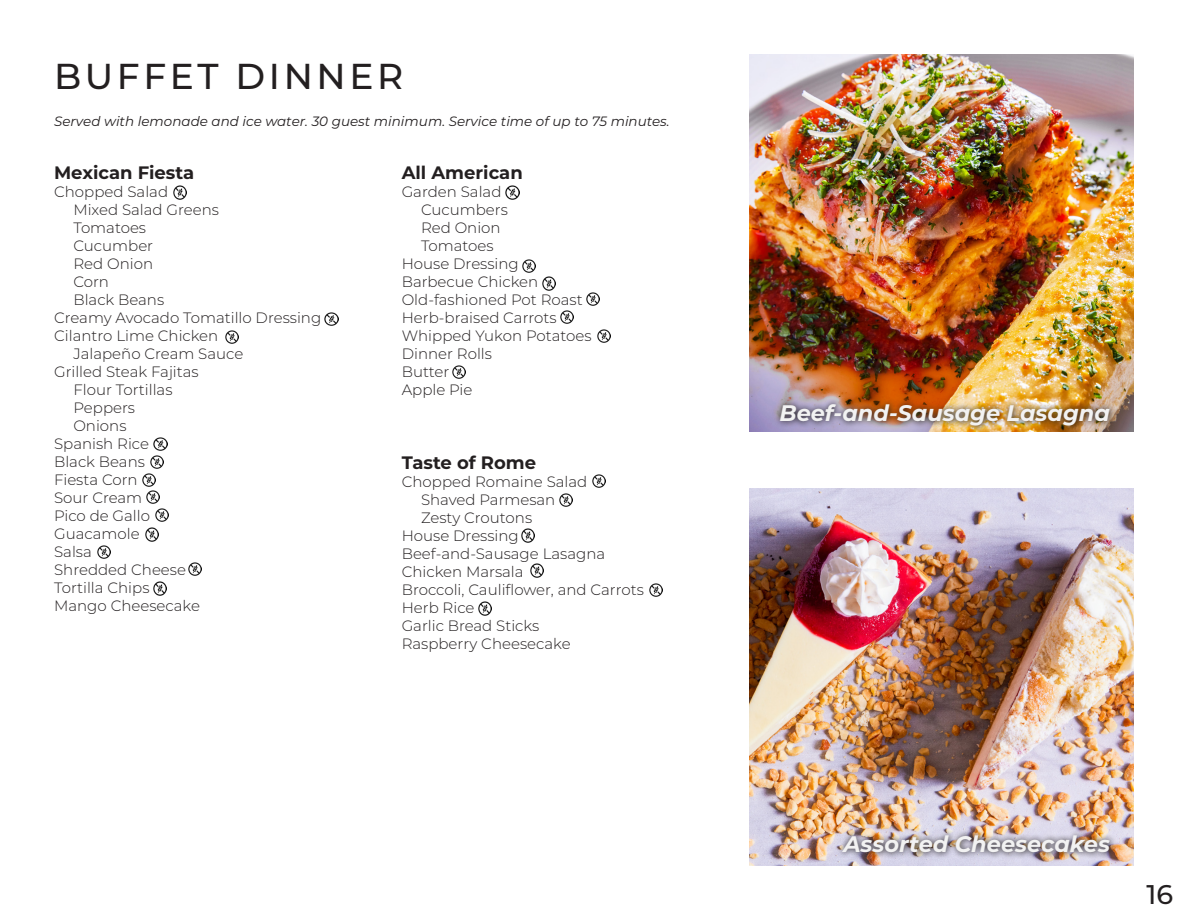
<style>
.page{position:relative;width:1188px;height:918px;background:#fff}
.page>*{position:absolute;margin:0;border:0;box-sizing:border-box;transform-origin:0 0}
.t1{font:500 36px "Montserrat";letter-spacing:.1em;color:#231f20}
.t2{font:500 27px "Montserrat";color:#231f20}
.t3{font:italic 700 22.5px "Montserrat";color:#f2f2f2}
.t4{font:700 18px "Montserrat";color:#231f20}
.t5{font:300 15px "Montserrat";color:#231f20}
.t6{font:italic 13.5px "Montserrat";color:#231f20}
</style>
<div class="page">
<img style="left:749px;top:54px;width:385px;height:377px">
<img style="left:749px;top:488px;width:384px;height:378px">
<img style="left:775px;top:398px;width:341px;height:34px">
<img style="left:837px;top:829px;width:280px;height:31px">
<svg style="left:173px;top:186px;width:13px;height:13px"></svg>
<svg style="left:325px;top:312px;width:13px;height:13px"></svg>
<img style="left:225px;top:330px;width:13px;height:14px">
<img style="left:154px;top:437px;width:13px;height:14px">
<img style="left:146px;top:491px;width:14px;height:13px">
<img style="left:156px;top:508px;width:13px;height:14px">
<img style="left:97px;top:545px;width:14px;height:14px">
<img style="left:145px;top:528px;width:14px;height:13px">
<img style="left:153px;top:582px;width:14px;height:13px">
<svg style="left:506px;top:186px;width:13px;height:13px"></svg>
<svg style="left:523px;top:259px;width:13px;height:13px"></svg>
<svg style="left:542px;top:277px;width:13px;height:13px"></svg>
<svg style="left:586px;top:293px;width:13px;height:13px"></svg>
<svg style="left:561px;top:311px;width:13px;height:13px"></svg>
<svg style="left:597px;top:329px;width:13px;height:13px"></svg>
<svg style="left:453px;top:366px;width:13px;height:13px"></svg>
<svg style="left:592px;top:475px;width:13px;height:13px"></svg>
<svg style="left:559px;top:494px;width:13px;height:13px"></svg>
<svg style="left:521px;top:529px;width:13px;height:13px"></svg>
<img style="left:530px;top:564px;width:14px;height:13px">
<svg style="left:649px;top:584px;width:13px;height:13px"></svg>
<svg style="left:478px;top:602px;width:13px;height:13px"></svg>
<svg style="left:189px;top:563px;width:13px;height:13px"></svg>
<svg style="left:143px;top:456px;width:21px;height:30px"></svg>
<p class="t1" style="left:54px;top:51px;width:351px">BUFFET DINNER</p>
<p class="t6" style="left:54px;top:112px;width:617px">Served with lemonade and ice water. 30 guest minimum. Service time of up to 75 minutes.</p>
<p class="t4" style="left:54px;top:160px;width:142px">Mexican Fiesta</p>
<p class="t5" style="left:54px;top:182px;width:116px">Chopped Salad</p>
<p class="t5" style="left:73px;top:200px;width:147px">Mixed Salad Greens</p>
<p class="t5" style="left:73px;top:218px;width:74px">Tomatoes</p>
<p class="t5" style="left:73px;top:236px;width:81px">Cucumber</p>
<p class="t5" style="left:73px;top:254px;width:81px">Red Onion</p>
<p class="t5" style="left:73px;top:272px;width:37px">Corn</p>
<p class="t5" style="left:73px;top:290px;width:92px">Black Beans</p>
<p class="t5" style="left:54px;top:308px;width:269px">Creamy Avocado Tomatillo Dressing</p>
<p class="t5" style="left:54px;top:326px;width:166px">Cilantro Lime Chicken</p>
<p class="t5" style="left:73px;top:344px;width:171px">Jalapeño Cream Sauce</p>
<p class="t5" style="left:54px;top:362px;width:146px">Grilled Steak Fajitas</p>
<p class="t5" style="left:73px;top:380px;width:101px">Flour Tortillas</p>
<p class="t5" style="left:73px;top:398px;width:63px">Peppers</p>
<p class="t5" style="left:73px;top:416px;width:55px">Onions</p>
<p class="t5" style="left:54px;top:434px;width:96px">Spanish Rice</p>
<p class="t5" style="left:54px;top:452px;width:92px">Black Beans</p>
<p class="t5" style="left:54px;top:470px;width:85px">Fiesta Corn</p>
<p class="t5" style="left:54px;top:488px;width:90px">Sour Cream</p>
<p class="t5" style="left:54px;top:506px;width:98px">Pico de Gallo</p>
<p class="t5" style="left:54px;top:524px;width:87px">Guacamole</p>
<p class="t5" style="left:54px;top:542px;width:39px">Salsa</p>
<p class="t5" style="left:54px;top:560px;width:133px">Shredded Cheese</p>
<p class="t5" style="left:54px;top:578px;width:97px">Tortilla Chips</p>
<p class="t5" style="left:54px;top:596px;width:147px">Mango Cheesecake</p>
<p class="t4" style="left:402px;top:160px;width:123px">All American</p>
<p class="t5" style="left:402px;top:182px;width:101px">Garden Salad</p>
<p class="t5" style="left:421px;top:200px;width:88px">Cucumbers</p>
<p class="t5" style="left:421px;top:218px;width:81px">Red Onion</p>
<p class="t5" style="left:421px;top:236px;width:74px">Tomatoes</p>
<p class="t5" style="left:402px;top:254px;width:119px">House Dressing</p>
<p class="t5" style="left:402px;top:272px;width:138px">Barbecue Chicken</p>
<p class="t5" style="left:402px;top:290px;width:182px">Old-fashioned Pot Roast</p>
<p class="t5" style="left:402px;top:308px;width:156px">Herb-braised Carrots</p>
<p class="t5" style="left:402px;top:326px;width:191px">Whipped Yukon Potatoes</p>
<p class="t5" style="left:402px;top:344px;width:92px">Dinner Rolls</p>
<p class="t5" style="left:402px;top:362px;width:49px">Butter</p>
<p class="t5" style="left:402px;top:380px;width:72px">Apple Pie</p>
<p class="t4" style="left:402px;top:449px;width:136px">Taste of Rome</p>
<p class="t5" style="left:402px;top:471px;width:187px">Chopped Romaine Salad</p>
<p class="t5" style="left:421px;top:489px;width:136px">Shaved Parmesan</p>
<p class="t5" style="left:421px;top:507px;width:113px">Zesty Croutons</p>
<p class="t5" style="left:402px;top:525px;width:119px">House Dressing</p>
<p class="t5" style="left:402px;top:543px;width:205px">Beef-and-Sausage Lasagna</p>
<p class="t5" style="left:402px;top:561px;width:123px">Chicken Marsala</p>
<p class="t5" style="left:402px;top:579px;width:244px">Broccoli, Cauliflower, and Carrots</p>
<p class="t5" style="left:402px;top:597px;width:74px">Herb Rice</p>
<p class="t5" style="left:402px;top:615px;width:139px">Garlic Bread Sticks</p>
<p class="t5" style="left:402px;top:633px;width:170px">Raspberry Cheesecake</p>
<p class="t3" style="left:779px;top:396px;width:332px">Beef-and-Sausage Lasagna</p>
<p class="t3" style="left:844px;top:827px;width:268px">Assorted Cheesecakes</p>
<p class="t2" style="left:1147px;top:875px;width:28px">16</p>
</div>
